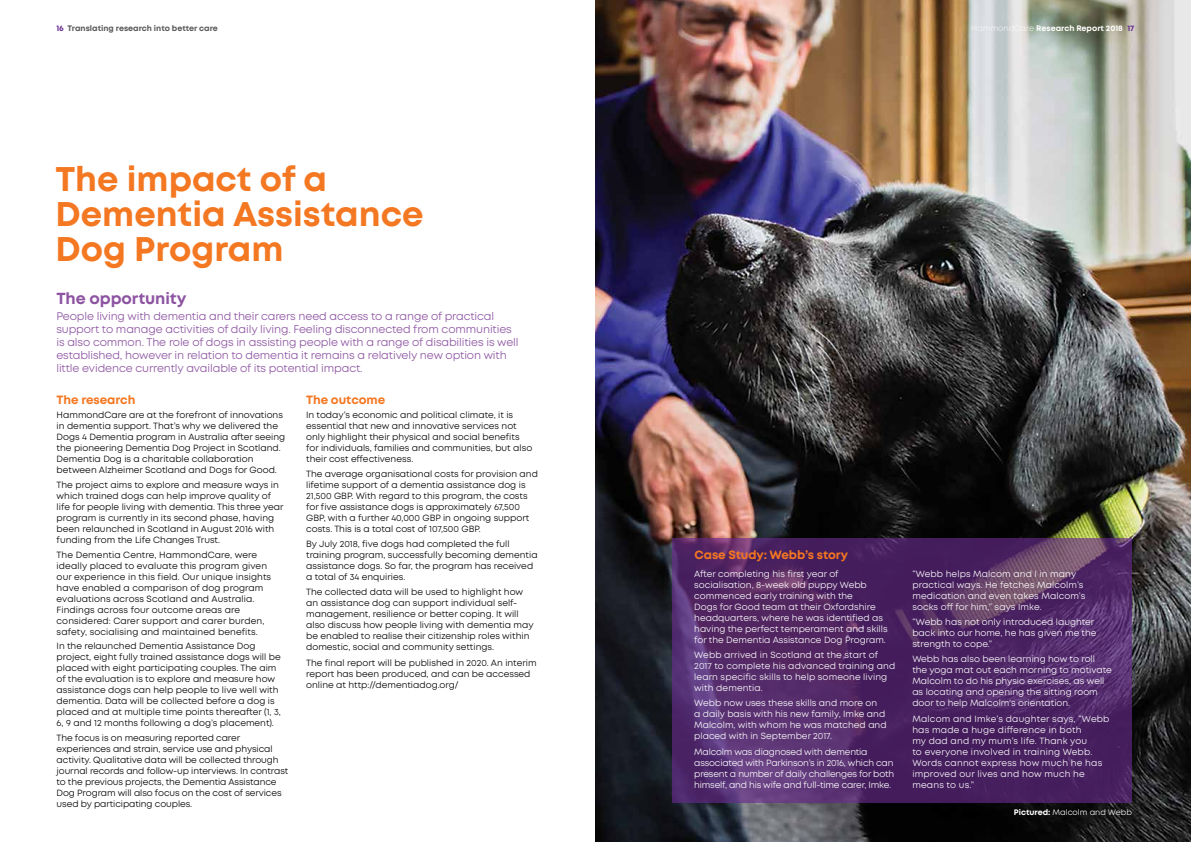
<style>
.page{position:relative;width:1191px;height:842px;background:#fff}
.page>*{position:absolute;margin:0;border:0;box-sizing:border-box;transform-origin:0 0}
.t1{font:700 34.2px/35px "Mont";color:#f47721}
.t2{font:700 16px "Mont";letter-spacing:-.005em;color:#8d54a2}
.t3{font:700 12px "Mont";letter-spacing:-.005em;color:#f47721}
.t4{font:11px/13px "Mont";letter-spacing:-.01em;color:#8d54a2}
.t5{font:9px/11px "Mont";color:#000}
.t6{font:9px/11px "Mont";color:#fff}
.t7{font:9px/11px "Mont";letter-spacing:.02em;color:#fff}
.t8{font:9px/11px "Mont";letter-spacing:-.02em;color:#fff}
.t9{font:700 8px "Mont";color:#58595b}
.t10{font:700 8px "Mont";color:#fff}
.t11{font:8px "Mont";color:#fff}
.s1{color:#682b8d}
.s2{font-weight:300}
.s3{font-weight:700}
</style>
<div class="page">
<img style="left:595px;top:0;width:596px;height:842px">
<svg style="left:672px;top:538px;width:459px;height:264px;background:#512966"></svg>
<p class="t9" style="left:56px;top:23px;width:163px"><span class="s1">16</span> Translating research into better care</p>
<h1 class="t1" style="left:55px;top:162px;width:370px">The impact of a<br>Dementia Assistance<br>Dog Program</h1>
<h2 class="t2" style="left:56px;top:288px;width:131px">The opportunity</h2>
<p class="t4" style="left:56px;top:309px;width:464px">People living with dementia and their carers need access to a range of practical support to manage activities of daily living. Feeling disconnected from communities is also common. The role of dogs in assisting people with a range of disabilities is well established, however in relation to dementia it remains a relatively new option with little evidence currently available of its potential impact.</p>
<h3 class="t3" style="left:57px;top:392px;width:80px">The research</h3>
<p class="t5" style="left:57px;top:409px;width:230px">HammondCare are at the forefront of innovations in dementia support. That’s why we delivered the Dogs 4 Dementia program in Australia after seeing the pioneering Dementia Dog Project in Scotland.<br>Dementia Dog is a charitable collaboration between Alzheimer Scotland and Dogs for Good.</p>
<p class="t5" style="left:57px;top:479px;width:228px">The project aims to explore and measure ways in which trained dogs can help improve quality of life for people living with dementia. This three year program is currently in its second phase, having been relaunched in Scotland in August 2016 with funding from the Life Changes Trust.</p>
<p class="t5" style="left:57px;top:550px;width:216px">The Dementia Centre, HammondCare, were ideally placed to evaluate this program given our experience in this field. Our unique insights have enabled a comparison of dog program evaluations across Scotland and Australia.<br>Findings across four outcome areas are considered: Carer support and carer burden, safety, socialising and maintained benefits.</p>
<p class="t5" style="left:57px;top:640px;width:226px">In the relaunched Dementia Assistance Dog project, eight fully trained assistance dogs will be placed with eight participating couples. The aim of the evaluation is to explore and measure how assistance dogs can help people to live well with dementia. Data will be collected before a dog is placed and at multiple time points thereafter (1, 3, 6, 9 and 12 months following a dog’s placement).</p>
<p class="t5" style="left:57px;top:733px;width:233px">The focus is on measuring reported carer experiences and strain, service use and physical activity. Qualitative data will be collected through journal records and follow-up interviews. In contrast to the previous projects, the Dementia Assistance Dog Program will also focus on the cost of services used by participating couples.</p>
<h3 class="t3" style="left:306px;top:392px;width:81px">The outcome</h3>
<p class="t5" style="left:306px;top:409px;width:228px">In today’s economic and political climate, it is essential that new and innovative services not only highlight their physical and social benefits for individuals, families and communities, but also their cost effectiveness.</p>
<p class="t5" style="left:306px;top:468px;width:233px">The average organisational costs for provision and lifetime support of a dementia assistance dog is 21,500 GBP. With regard to this program, the costs for five assistance dogs is approximately 67,500<br>GBP, with a further 40,000 GBP in ongoing support costs. This is a total cost of 107,500 GBP.</p>
<p class="t5" style="left:306px;top:539px;width:233px">By July 2018, five dogs had completed the full training program, successfully becoming dementia assistance dogs. So far, the program has received a total of 34 enquiries.</p>
<p class="t5" style="left:306px;top:587px;width:229px">The collected data will be used to highlight how an assistance dog can support individual self&shy;management, resilience or better coping. It will also discuss how people living with dementia may be enabled to realise their citizenship roles within domestic, social and community settings.</p>
<p class="t5" style="left:306px;top:657px;width:232px">The final report will be published in 2020. An interim report has been produced, and can be accessed online at http://dementiadog.org/</p>
<p class="t10" style="left:971px;top:23px;width:164px"><span class="s2">HammondCare</span> Research Report 2018 <span class="s1">17</span></p>
<h3 class="t3" style="left:694px;top:547px;width:155px">Case Study: Webb’s story</h3>
<p class="t6" style="left:694px;top:568px;width:195px">After completing his first year of socialisation, 8-week old puppy Webb commenced early training with the<br>Dogs for Good team at their Oxfordshire headquarters, where he was identified as having the perfect temperament and skills for the Dementia Assistance Dog Program.</p>
<p class="t6" style="left:694px;top:649px;width:203px">Webb arrived in Scotland at the start of 2017 to complete his advanced training and learn specific skills to help someone living with dementia.</p>
<p class="t6" style="left:694px;top:698px;width:194px">Webb now uses these skills and more on<br>a daily basis with his new family, Imke and Malcolm, with whom he was matched and placed with in September 2017.</p>
<p class="t8" style="left:694px;top:746px;width:201px">Malcolm was diagnosed with dementia associated with Parkinson’s in 2016, which can present a number of daily challenges for both himself, and his wife and full-time carer, Imke.</p>
<p class="t6" style="left:912px;top:568px;width:174px">“Webb helps Malcom and I in many practical ways. He fetches Malcolm’s medication and even takes Malcom’s socks off for him,” says Imke.</p>
<p class="t6" style="left:912px;top:616px;width:186px">“Webb has not only introduced laughter back into our home, he has given me the strength to cope.”</p>
<p class="t6" style="left:912px;top:654px;width:201px">Webb has also been learning how to roll the yoga mat out each morning to motivate Malcolm to do his physio exercises, as well as locating and opening the sitting room door to help Malcolm’s orientation.</p>
<p class="t7" style="left:912px;top:713px;width:199px">Malcom and Imke’s daughter says, “Webb has made a huge difference in both<br>my dad and my mum’s life. Thank you<br>to everyone involved in training Webb.<br>Words cannot express how much he has improved our lives and how much he means to us.”</p>
<p class="t11" style="left:1013px;top:807px;width:120px"><span class="s3">Pictured:</span> Malcolm and Webb</p>
</div>
